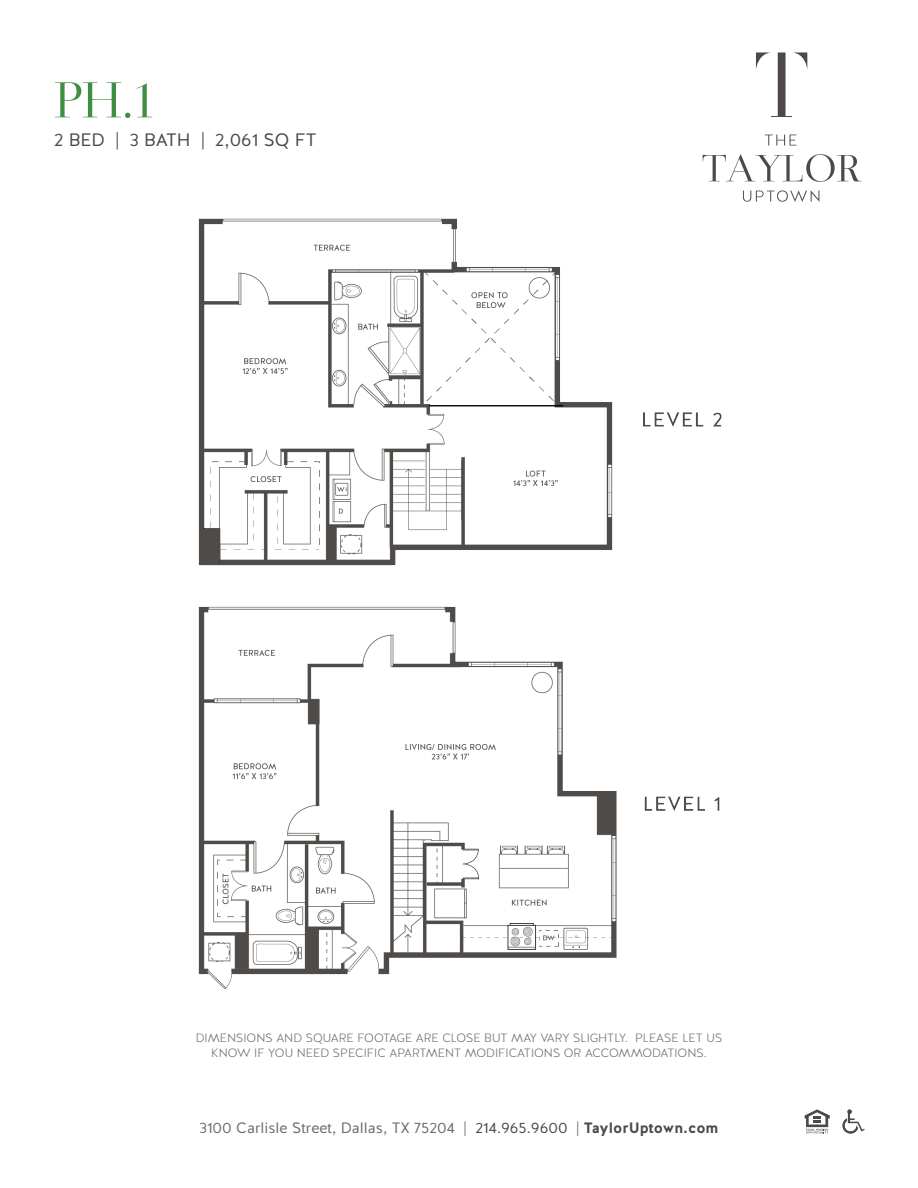
<style>
.page{position:relative;width:918px;height:1188px;background:#fff}
.page>*{position:absolute;margin:0;border:0;box-sizing:border-box;transform-origin:0 0}
.t1{font:54px "Medio";color:#408e42}
.t2{font:18px "Halis GR";color:#4e4947}
.t3{font:15px "Halis GR";color:#6e6b69}
.t4{font:300 12px/15px "Halis GR";color:#706b68;text-align:center}
.s1{color:#4d4a48}
.s2{font-weight:700;color:#4d4a48}
</style>
<div class="page">
<svg style="left:843px;top:1109px;width:22px;height:24px"></svg>
<svg style="left:805px;top:1109px;width:25px;height:24px"></svg>
<svg style="left:703px;top:154px;width:159px;height:28px"></svg>
<svg style="left:743px;top:190px;width:76px;height:12px"></svg>
<div style="left:778px;top:52px;width:8px;height:65px;background:#4e4947"></div>
<svg style="left:756px;top:52px;width:15px;height:17px"></svg>
<svg style="left:793px;top:52px;width:14px;height:15px"></svg>
<svg style="left:765px;top:135px;width:31px;height:11px"></svg>
<img style="left:198px;top:218px;width:524px;height:772px">
<div style="left:580px;top:212px;width:171px;height:93px;background:#fff"></div>
<h1 class="t1" style="left:54px;top:78px;width:103px">PH.1</h1>
<h2 class="t2" style="left:54px;top:128px;width:264px">2 BED | 3 BATH | 2,061 SQ FT</h2>
<p class="t4" style="left:196px;top:1031px;width:528px">DIMENSIONS AND SQUARE FOOTAGE ARE CLOSE BUT MAY VARY SLIGHTLY. PLEASE LET US<br>KNOW IF YOU NEED SPECIFIC APARTMENT MODIFICATIONS OR ACCOMMODATIONS.</p>
<p class="t3" style="left:200px;top:1119px;width:520px">3100 Carlisle Street, Dallas, TX 75204 | <span class="s1">214.965.9600</span> | <span class="s2">TaylorUptown.com</span></p>
</div>
